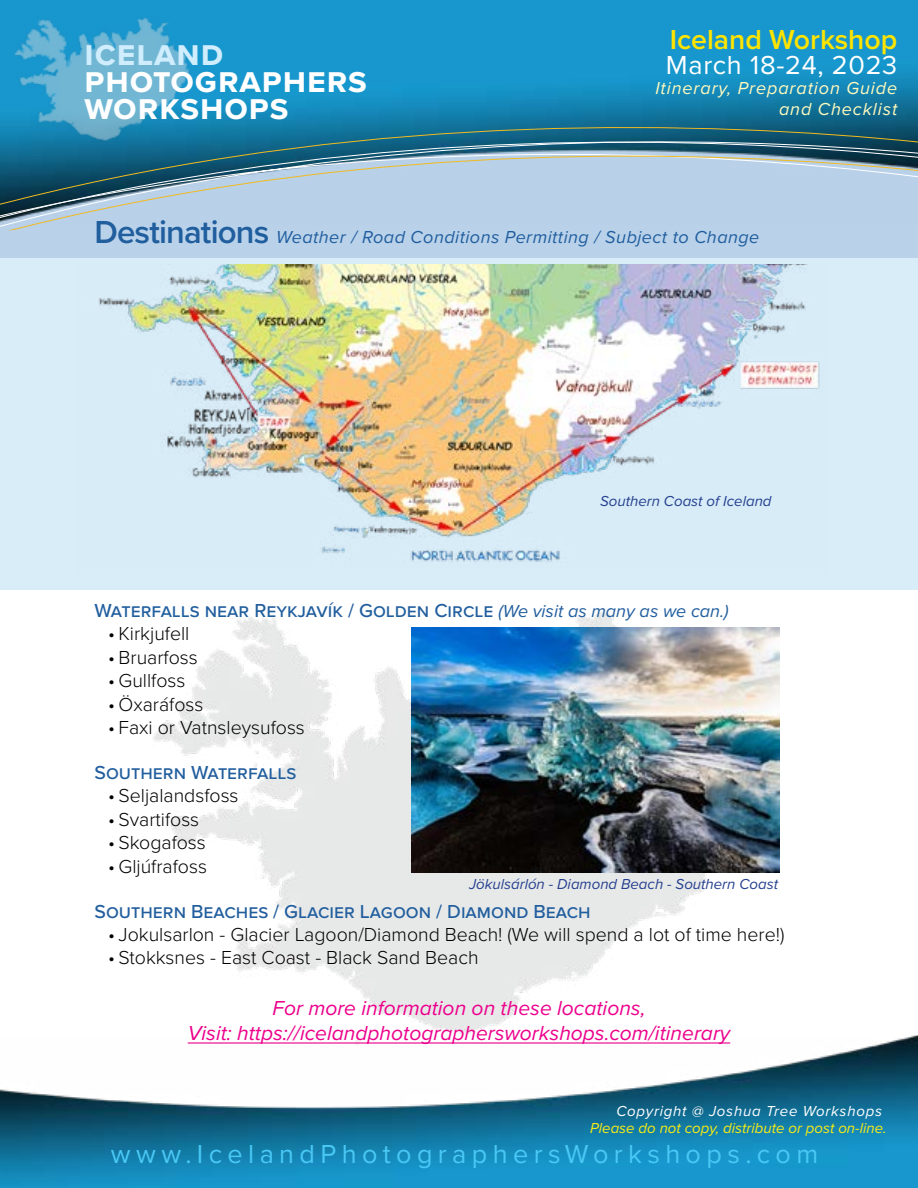
<style>
.page{position:relative;width:918px;height:1188px;background:#fff}
.page>*{position:absolute;margin:0;border:0;box-sizing:border-box;transform-origin:0 0}
.t1{font:700 36px/27px "Proxima Nova";letter-spacing:.025em;color:#fff}
.t2{font:700 36px "Proxima Nova";letter-spacing:.025em;color:#cfedfc}
.t3{font:600 28.5px "Proxima Nova";color:#ffe400}
.t4{font:27px "Proxima Nova";letter-spacing:.2em;color:#49c8f5}
.t5{font:27px "Proxima Nova";letter-spacing:.025em;color:#fff}
.t6{font:italic 21px/25.2px "Proxima Nova";color:#ec008c;text-align:center}
.t7{font:300 19.5px "Proxima Nova";color:#000}
.t8{font:500 19.5px "Proxima Nova";color:#215e9e}
.t9{font:italic 18px "Proxima Nova";letter-spacing:.025em;color:#215e9e}
.t10{font:italic 18px/21.6px "Proxima Nova";letter-spacing:.05em;color:#fffabe;text-align:right}
.t11{font:italic 15px "Proxima Nova";color:#25408f}
.t12{font:italic 15px "Proxima Nova";color:#f7ec16}
.t13{font:italic 15px "Proxima Nova";letter-spacing:.05em;color:#fff}
.s1{font-weight:600;font-style:normal;font-size:33px}
.s2{font-weight:400;font-style:italic;font-size:18px}
</style>
<div class="page">
<img style="left:153px;top:612px;width:627px;height:423px">
<div style="left:0;top:105px;width:918px;height:153px;background:#b9d2ea"></div>
<img style="left:0;top:0;width:918px;height:111px">
<svg style="left:0;top:111px;width:918px;height:120px"></svg>
<img style="left:0;top:12px;width:226px;height:139px">
<img style="left:0;top:1035px;width:918px;height:153px">
<div style="left:0;top:258px;width:918px;height:332px;background:#d9edf9"></div>
<hr style="left:188px;top:1042px;width:542px;height:2px;background:#ec008c">
<img style="left:99px;top:264px;width:721px;height:299px">
<img style="left:411px;top:628px;width:368px;height:245px">
<h1 class="t2" style="left:85px;top:26px;width:140px">iceland</h1>
<h1 class="t1" style="left:85px;top:66px;width:284px">photographers workshops</h1>
<h2 class="t3" style="left:670px;top:18px;width:229px">Iceland Workshop</h2>
<p class="t10" style="left:655px;top:76px;width:243px">Itinerary, Preparation Guide and Checklist</p>
<h3 class="t5" style="left:666px;top:45px;width:233px">March 18-24, 2023</h3>
<p class="t9" style="left:94px;top:224px;width:666px"><span class="s1">Destinations</span> Weather / Road Conditions Permitting / Subject to Change</p>
<p class="t11" style="left:600px;top:490px;width:173px">Southern Coast of Iceland</p>
<p class="t8" style="left:95px;top:596px;width:636px">Waterfalls near Reykjavík / Golden Circle <span class="s2">(We visit as many as we can.)</span></p>
<p class="t7" style="left:108px;top:619px;width:83px">• Kirkjufell</p>
<p class="t7" style="left:108px;top:643px;width:91px">• Bruarfoss</p>
<p class="t7" style="left:108px;top:666px;width:79px">• Gullfoss</p>
<p class="t7" style="left:108px;top:690px;width:97px">• Öxaráfoss</p>
<p class="t7" style="left:108px;top:713px;width:198px">• Faxi or Vatnsleysufoss</p>
<p class="t8" style="left:95px;top:758px;width:203px">Southern Waterfalls</p>
<p class="t7" style="left:108px;top:781px;width:132px">• Seljalandsfoss</p>
<p class="t7" style="left:108px;top:805px;width:93px">• Svartifoss</p>
<p class="t7" style="left:108px;top:828px;width:99px">• Skogafoss</p>
<p class="t7" style="left:108px;top:852px;width:100px">• Gljúfrafoss</p>
<p class="t8" style="left:95px;top:897px;width:498px">Southern Beaches / Glacier Lagoon / Diamond Beach</p>
<p class="t7" style="left:108px;top:920px;width:678px">• Jokulsarlon - Glacier Lagoon/Diamond Beach! (We will spend a lot of time here!)</p>
<p class="t7" style="left:108px;top:943px;width:372px">• Stokksnes - East Coast - Black Sand Beach</p>
<p class="t11" style="left:469px;top:873px;width:311px">Jökulsárlón - Diamond Beach - Southern Coast</p>
<p class="t6" style="left:188px;top:994px;width:544px">For more information on these locations,<br>Visit: https://icelandphotographersworkshops.com/itinerary</p>
<p class="t13" style="left:616px;top:1100px;width:267px">Copyright @ Joshua Tree Workshops</p>
<p class="t12" style="left:590px;top:1117px;width:298px">Please do not copy, distribute or post on-line.</p>
<h3 class="t4" style="left:111px;top:1134px;width:709px">www.IcelandPhotographersWorkshops.com</h3>
</div>
